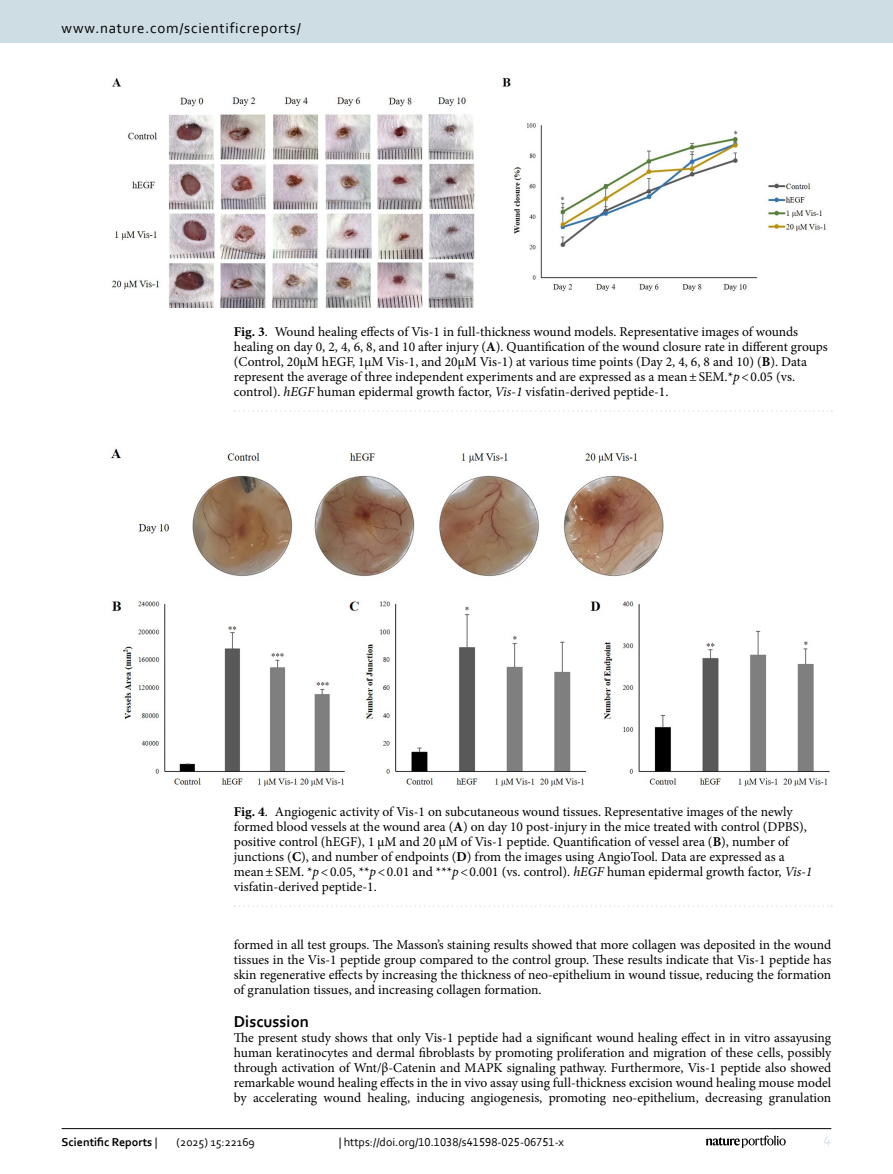
<style>
.page{position:relative;width:893px;height:1174px;background:#fff}
.page>*{position:absolute;margin:0;border:0;box-sizing:border-box;transform-origin:0 0}
.Head_1{font:700 16.5px "Corbel";color:#000}
.t1{font:15px "Corbel";letter-spacing:.05em;color:#000}
.t2{font:15px "Corbel";color:#d9e4eb}
.Figure_Caption{font:13.5px/15px "Minion Pro";color:#000}
.Body_Text{font:13.5px/15px "Minion Pro";letter-spacing:-.005em;color:#000;text-align:justify}
.t3{font:12px "Corbel";color:#000}
.t4{font:700 12px "Corbel";color:#000}
.s1{font-weight:700}
.s2{font-style:italic}
.s3{font-weight:400}
</style>
<div class="page">
<img style="left:110px;top:448px;width:720px;height:339px">
<svg style="left:235px;top:905px;width:597px;height:2px"></svg>
<img style="left:112px;top:77px;width:714px;height:231px">
<svg style="left:235px;top:410px;width:597px;height:2px"></svg>
<hr style="left:62px;top:1128px;width:769px;height:1px;background:#000">
<svg style="left:706px;top:1135px;width:80px;height:12px"></svg>
<div style="left:0;top:0;width:893px;height:43px;background:#cedde4"></div>
<p class="t1" style="left:62px;top:18px;width:241px">www.nature.com/scientificreports/</p>
<p class="Figure_Caption" style="left:234px;top:324px;width:595px"><span class="s1">Fig. 3</span>. Wound healing effects of Vis-1 in full-thickness wound models. Representative images of wounds healing on day 0, 2, 4, 6, 8, and 10 after injury (<span class="s1">A</span>). Quantification of the wound closure rate in different groups (Control, 20µM hEGF, 1µM Vis-1, and 20µM Vis-1) at various time points (Day 2, 4, 6, 8 and 10) (<span class="s1">B</span>). Data represent the average of three independent experiments and are expressed as a mean±SEM.*<span class="s2">p</span>&lt;0.05 (vs. control). <span class="s2">hEGF</span> human epidermal growth factor, <span class="s2">Vis-1</span> visfatin-derived peptide-1.</p>
<p class="Figure_Caption" style="left:234px;top:804px;width:580px"><span class="s1">Fig. 4</span>. Angiogenic activity of Vis-1 on subcutaneous wound tissues. Representative images of the newly formed blood vessels at the wound area (<span class="s1">A</span>) on day 10 post-injury in the mice treated with control (DPBS), positive control (hEGF), 1 µM and 20 µM of Vis-1 peptide. Quantification of vessel area (<span class="s1">B</span>), number of junctions (<span class="s1">C</span>), and number of endpoints (<span class="s1">D</span>) from the images using AngioTool. Data are expressed as a mean±SEM. *<span class="s2">p</span>&lt;0.05, **<span class="s2">p</span>&lt;0.01 and ***<span class="s2">p</span>&lt;0.001 (vs. control). <span class="s2">hEGF</span> human epidermal growth factor, <span class="s2">Vis-1 </span>visfatin-derived peptide-1.</p>
<p class="Body_Text" style="left:234px;top:937px;width:599px">formed in all test groups. The Masson’s staining results showed that more collagen was deposited in the wound tissues in the Vis-1 peptide group compared to the control group. These results indicate that Vis-1 peptide has skin regenerative effects by increasing the thickness of neo-epithelium in wound tissue, reducing the formation of granulation tissues, and increasing collagen formation.</p>
<p class="Head_1" style="left:234px;top:1011px;width:77px">Discussion</p>
<p class="Body_Text" style="left:234px;top:1030px;width:599px">The present study shows that only Vis-1 peptide had a significant wound healing effect in in vitro assayusing human keratinocytes and dermal fibroblasts by promoting proliferation and migration of these cells, possibly through activation of Wnt/β-Catenin and MAPK signaling pathway. Furthermore, Vis-1 peptide also showed remarkable wound healing effects in the in vivo assay using full-thickness excision wound healing mouse model by accelerating wound healing, inducing angiogenesis, promoting neo-epithelium, decreasing granulation</p>
<p class="t4" style="left:62px;top:1134px;width:97px">Scientific Reports <span class="s3">|</span></p>
<p class="t3" style="left:177px;top:1134px;width:80px">(2025) 15:22169</p>
<p class="t3" style="left:339px;top:1134px;width:227px">| https://doi.org/10.1038/s41598-025-06751-x</p>
<p class="t2" style="left:824px;top:1132px;width:9px">4</p>
</div>
